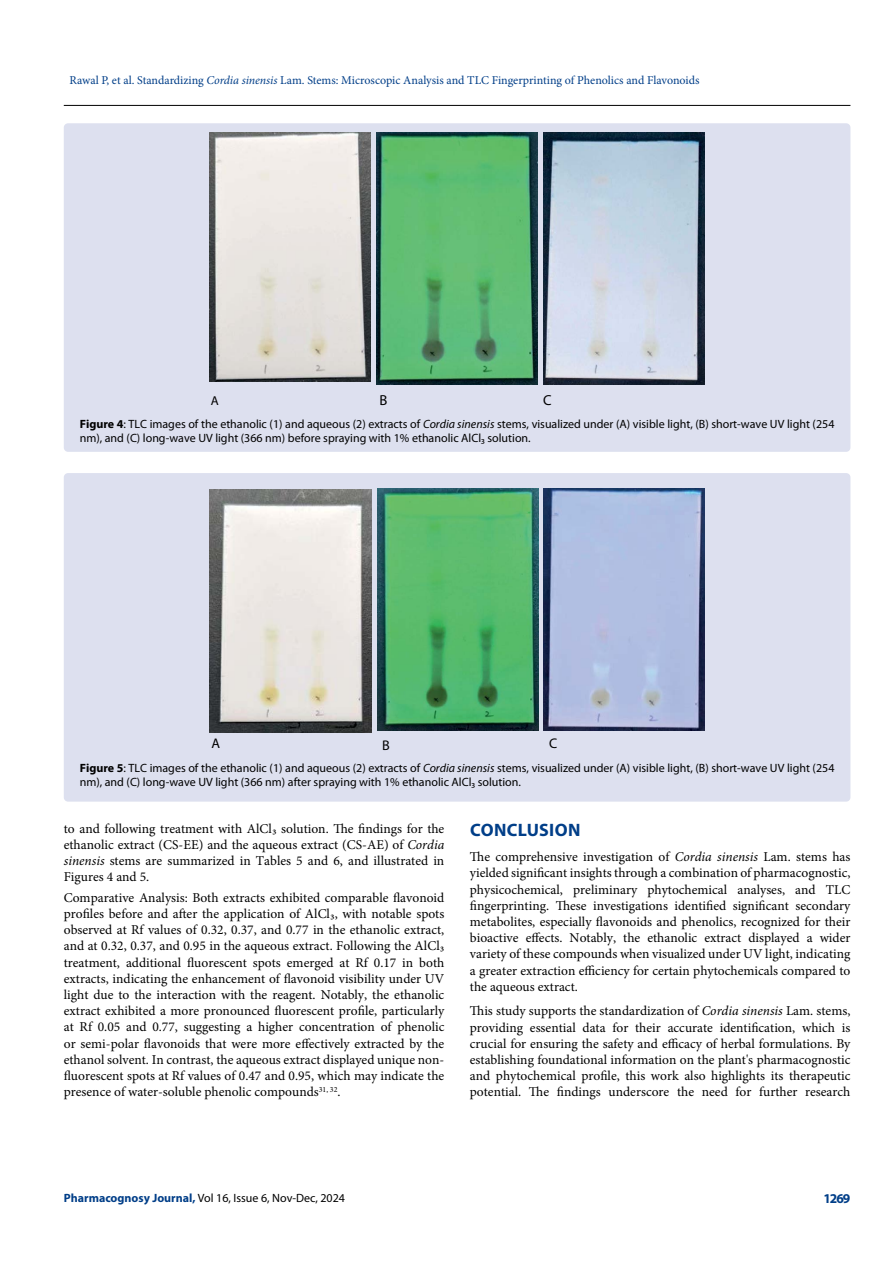
<style>
.page{position:relative;width:893px;height:1263px;background:#fff}
.page>*{position:absolute;margin:0;border:0;box-sizing:border-box;transform-origin:0 0}
.t1{font:700 18px "Myriad Pro";letter-spacing:.015em;color:#003e88}
.t2{font:14.55px "Myriad Pro";color:#000}
.t3{font:13.95px "Myriad Pro";color:#000}
.t4{font:13.5px/16.2px "Minion Pro";color:#000;text-align:justify}
.t5{font:700 13.5px "Myriad Pro";color:#003e88}
.t6{font:12.9px "Myriad Pro";color:#000}
.t7{font:12px/14.4px "Myriad Pro";color:#000}
.t8{font:12px "Minion Pro";letter-spacing:-.005em;color:#003e88}
.s1{font-style:italic}
.s2{font-weight:700}
.s3{font-weight:700;color:#003e88}
</style>
<div class="page">
<hr style="left:64px;top:105px;width:786px;height:1px;background:#000">
<div style="left:64px;top:123px;width:786px;height:329px;background:#dde0ef;border-radius:4px"></div>
<img style="left:210px;top:133px;width:160px;height:249px">
<img style="left:376px;top:133px;width:161px;height:252px">
<img style="left:543px;top:133px;width:161px;height:252px">
<div style="left:64px;top:473px;width:786px;height:329px;background:#dde0ef;border-radius:4px"></div>
<img style="left:210px;top:490px;width:161px;height:243px">
<img style="left:378px;top:488px;width:160px;height:243px">
<img style="left:544px;top:488px;width:160px;height:243px">
<p class="t8" style="left:69px;top:72px;width:631px">Rawal P, et al. Standardizing <span class="s1">Cordia sinensis</span> Lam. Stems: Microscopic Analysis and TLC Fingerprinting of Phenolics and Flavonoids</p>
<p class="t6" style="left:211px;top:393px;width:9px">A</p>
<p class="t2" style="left:379px;top:391px;width:9px">B</p>
<p class="t2" style="left:543px;top:391px;width:10px">C</p>
<p class="t7" style="left:80px;top:416px;width:756px"><span class="s2">Figure 4</span>: TLC images of the ethanolic (1) and aqueous (2) extracts of <span class="s1">Cordia sinensis</span> stems, visualized under (A) visible light, (B) short-wave UV light (254 nm), and (C) long-wave UV light (366 nm) before spraying with 1% ethanolic AlCl₃ solution.</p>
<p class="t3" style="left:212px;top:735px;width:10px">A</p>
<p class="t3" style="left:382px;top:737px;width:9px">B</p>
<p class="t3" style="left:549px;top:735px;width:10px">C</p>
<p class="t7" style="left:80px;top:760px;width:756px"><span class="s2">Figure 5</span>: TLC images of the ethanolic (1) and aqueous (2) extracts of <span class="s1">Cordia sinensis</span> stems, visualized under (A) visible light, (B) short-wave UV light (254 nm), and (C) long-wave UV light (366 nm) after spraying with 1% ethanolic AlCl₃ solution.</p>
<p class="t4" style="left:64px;top:820px;width:382px">to and following treatment with AlCl₃ solution. The findings for the ethanolic extract (CS-EE) and the aqueous extract (CS-AE) of <span class="s1">Cordia sinensis</span> stems are summarized in Tables 5 and 6, and illustrated in Figures 4 and 5.</p>
<p class="t4" style="left:64px;top:889px;width:382px">Comparative Analysis: Both extracts exhibited comparable flavonoid profiles before and after the application of AlCl₃, with notable spots observed at Rf values of 0.32, 0.37, and 0.77 in the ethanolic extract, and at 0.32, 0.37, and 0.95 in the aqueous extract. Following the AlCl₃ treatment, additional fluorescent spots emerged at Rf 0.17 in both extracts, indicating the enhancement of flavonoid visibility under UV light due to the interaction with the reagent. Notably, the ethanolic extract exhibited a more pronounced fluorescent profile, particularly at Rf 0.05 and 0.77, suggesting a higher concentration of phenolic or semi-polar flavonoids that were more effectively extracted by the ethanol solvent. In contrast, the aqueous extract displayed unique non&shy;fluorescent spots at Rf values of 0.47 and 0.95, which may indicate the presence of water-soluble phenolic compounds<sup>31,</sup> <sup>32</sup>.</p>
<h1 class="t1" style="left:470px;top:818px;width:112px">CONCLUSION</h1>
<p class="t4" style="left:470px;top:849px;width:382px">The comprehensive investigation of <span class="s1">Cordia sinensis</span> Lam. stems has yielded significant insights through a combination of pharmacognostic, physicochemical, preliminary phytochemical analyses, and TLC fingerprinting. These investigations identified significant secondary metabolites, especially flavonoids and phenolics, recognized for their bioactive effects. Notably, the ethanolic extract displayed a wider variety of these compounds when visualized under UV light, indicating a greater extraction efficiency for certain phytochemicals compared to the aqueous extract.</p>
<p class="t4" style="left:470px;top:1003px;width:382px">This study supports the standardization of <span class="s1">Cordia sinensis</span> Lam. stems, providing essential data for their accurate identification, which is crucial for ensuring the safety and efficacy of herbal formulations. By establishing foundational information on the plant's pharmacognostic and phytochemical profile, this work also highlights its therapeutic potential. The findings underscore the need for further research</p>
<p class="t7" style="left:64px;top:1190px;width:283px"><span class="s3">Pharmacognosy Journal,</span> Vol 16, Issue 6, Nov-Dec, 2024</p>
<p class="t5" style="left:823px;top:1189px;width:29px">1269</p>
</div>
